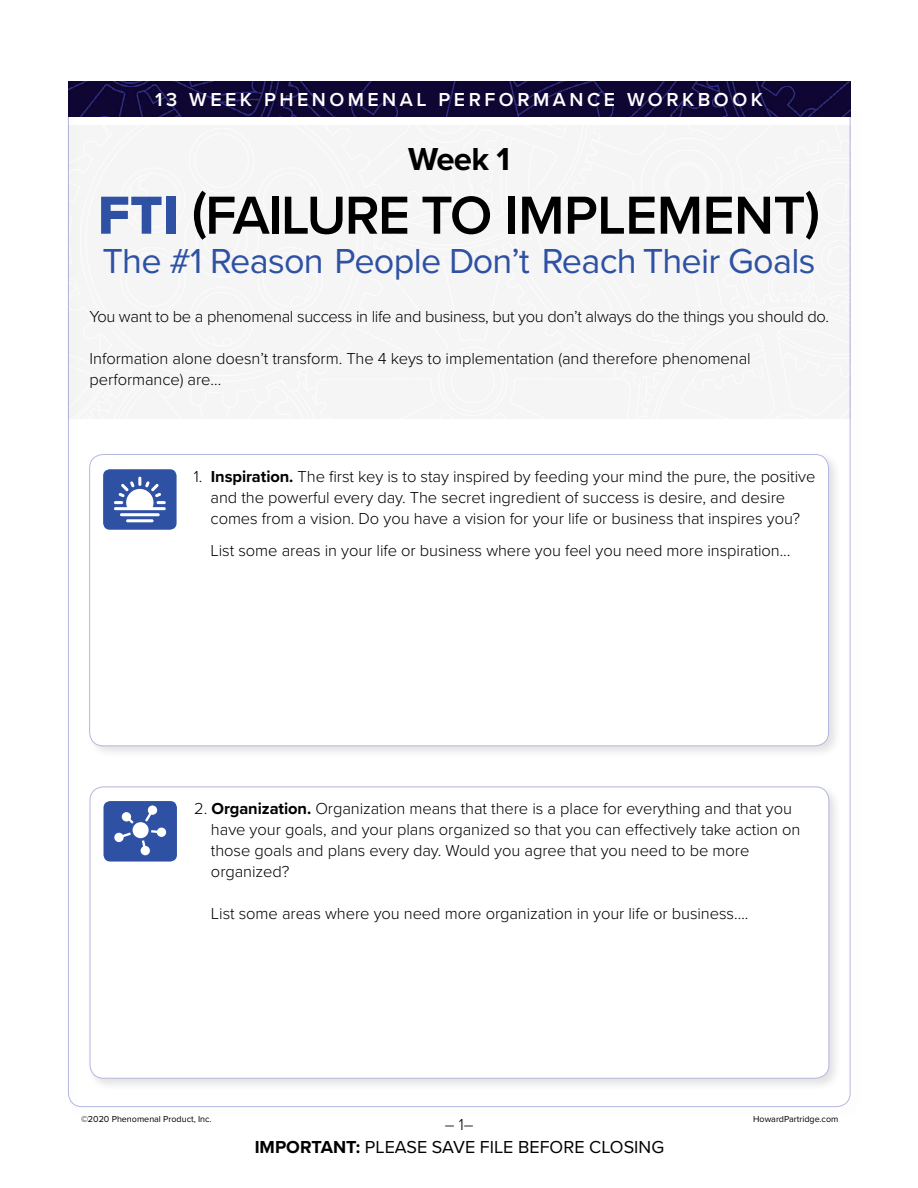
<style>
.page{position:relative;width:918px;height:1188px;background:#fff}
.page>*{position:absolute;margin:0;border:0;box-sizing:border-box;transform-origin:0 0}
.t1{font:600 55.5px "Proxima Nova";letter-spacing:-.01em;color:#000}
.t2{font:36px "Proxima Nova";letter-spacing:-.02em;color:#2e51a3}
.t3{font:700 33px "Proxima Nova";color:#000}
.t4{font:600 19.5px "Proxima Nova";letter-spacing:.18em;color:#fff}
.t5{font:18px "Proxima Nova";color:#000}
.t6{font:300 16.5px/21px "Proxima Nova";letter-spacing:-.005em;color:#000}
.t7{font:9px "Proxima Nova";letter-spacing:-.005em;color:#000}
.s1{font-family:"Proxima Nova Extrabld";font-weight:400;color:#2e51a3}
.s2{font-weight:700}
</style>
<div class="page">
<img style="left:68px;top:81px;width:782px;height:36px">
<div style="left:68px;top:125px;width:782px;height:293px;background:#f5f5f5"></div>
<div style="left:86px;top:451px;width:756px;height:308px;background:#000;opacity:.12"></div>
<div style="left:90px;top:455px;width:739px;height:291px;background:#fff;border-radius:14px"></div>
<div style="left:103px;top:469px;width:74px;height:61px;background:#2e51a3;border-radius:7px"></div>
<svg style="left:114px;top:477px;width:52px;height:33px"></svg>
<hr style="left:120px;top:513px;width:40px;height:3px;background:#fff;border-radius:2px">
<hr style="left:126px;top:519px;width:28px;height:3px;background:#fff;border-radius:2px">
<div style="left:86px;top:783px;width:756px;height:309px;background:#000;opacity:.12"></div>
<div style="left:90px;top:787px;width:739px;height:291px;background:#fff;border-radius:14px"></div>
<div style="left:104px;top:801px;width:73px;height:61px;background:#2e51a3;border-radius:7px"></div>
<svg style="left:122px;top:812px;width:12px;height:12px"></svg>
<svg style="left:145px;top:805px;width:12px;height:17px"></svg>
<svg style="left:141px;top:828px;width:25px;height:27px"></svg>
<svg style="left:114px;top:832px;width:17px;height:10px"></svg>
<div style="left:133px;top:822px;width:16px;height:16px;background:#fff;border-radius:50%"></div>
<p class="t4" style="left:155px;top:88px;width:609px">13 WEEK PHENOMENAL PERFORMANCE WORKBOOK</p>
<h3 class="t3" style="left:408px;top:135px;width:103px">Week 1</h3>
<h1 class="t1" style="left:98px;top:182px;width:724px"><span class="s1">FTI</span> (FAILURE TO IMPLEMENT)</h1>
<h2 class="t2" style="left:103px;top:239px;width:714px">The #1 Reason People Don’t Reach Their Goals</h2>
<p class="t6" style="left:90px;top:305px;width:741px">You want to be a phenomenal success in life and business, but you don’t always do the things you should do.</p>
<p class="t6" style="left:90px;top:347px;width:663px">Information alone doesn’t transform. The 4 keys to implementation (and therefore phenomenal performance) are…</p>
<p class="t6" style="left:211px;top:466px;width:606px;text-indent:-17px">1. <span class="s2">Inspiration.</span> The first key is to stay inspired by feeding your mind the pure, the positive and the powerful every day. The secret ingredient of success is desire, and desire comes from a vision. Do you have a vision for your life or business that inspires you?</p>
<p class="t6" style="left:211px;top:539px;width:581px">List some areas in your life or business where you feel you need more inspiration...</p>
<p class="t6" style="left:211px;top:797px;width:591px;text-indent:-17px">2. <span class="s2">Organization.</span> Organization means that there is a place for everything and that you have your goals, and your plans organized so that you can effectively take action on those goals and plans every day. Would you agree that you need to be more organized?</p>
<p class="t6" style="left:211px;top:902px;width:539px">List some areas where you need more organization in your life or business….</p>
<p class="t7" style="left:81px;top:1114px;width:132px">©2020 Phenomenal Product, Inc.</p>
<p class="t7" style="left:753px;top:1114px;width:87px">HowardPartridge.com</p>
<p class="t6" style="left:445px;top:1113px;width:30px">– 1–</p>
<p class="t5" style="left:255px;top:1136px;width:411px"><span class="s2">IMPORTANT:</span> PLEASE SAVE FILE BEFORE CLOSING</p>
</div>
